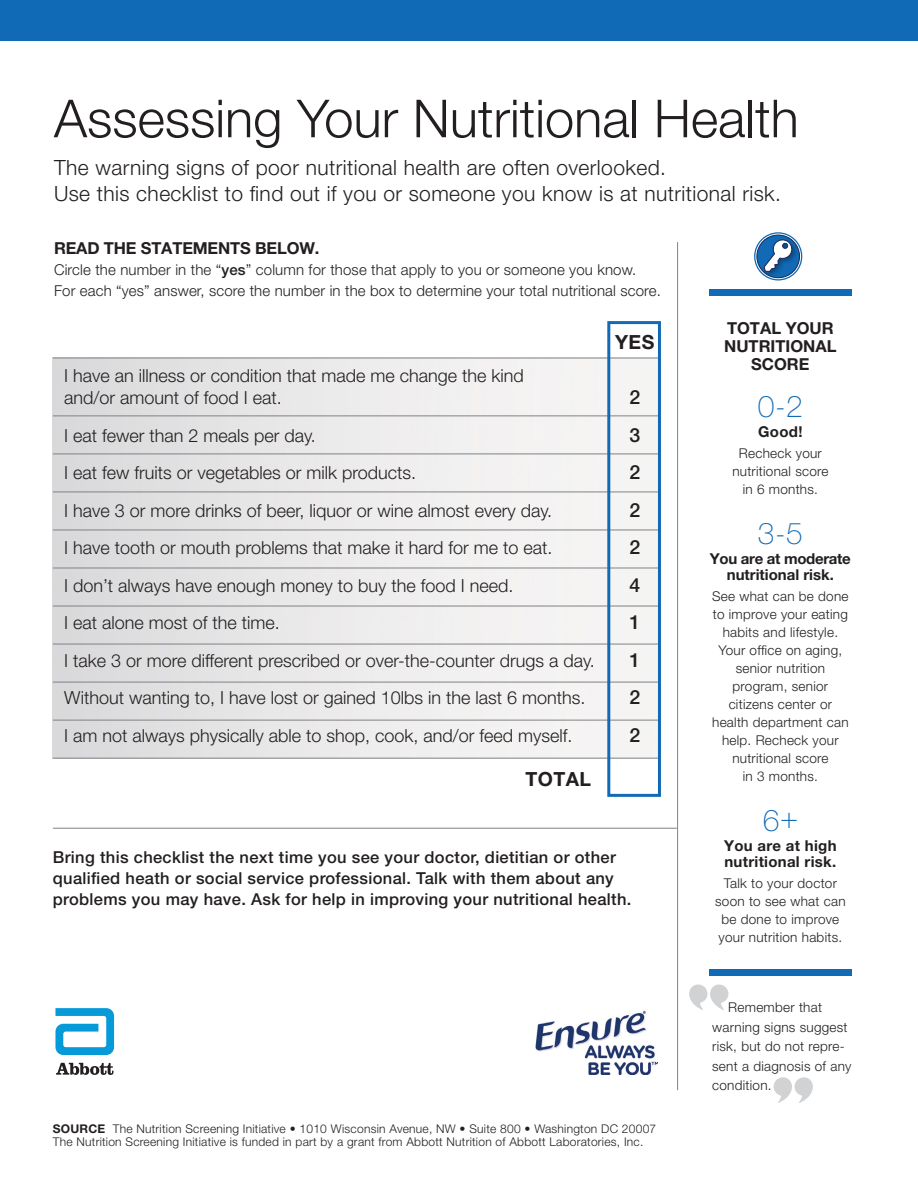
<style>
.page{position:relative;width:918px;height:1188px;background:#fff}
.page>*{position:absolute;margin:0;border:0;box-sizing:border-box;transform-origin:0 0}
.t1{font:300 52.5px "Helvetica Neue LT Pro";color:#231f20}
.t2{font:100 30px "Helvetica Neue LT Pro";color:#116ab5}
.t3{font:300 21px/25.5px "Helvetica Neue LT Pro";letter-spacing:.02em;color:#231f20}
.t4{font:500 19.5px "Helvetica Neue LT Pro";color:#231f20}
.t5{font:700 19.5px "Helvetica Neue LT Pro";letter-spacing:.02em;color:#231f20}
.t6{font:300 18px "Helvetica Neue LT Pro";color:#231f20}
.t7{font:500 16.5px/21px "Helvetica Neue LT Pro";letter-spacing:.02em;color:#231f20}
.t8{font:700 16.5px/18px "Helvetica Neue LT Pro";color:#231f20;text-align:center}
.t9{font:300 15px/21px "Helvetica Neue LT Pro";letter-spacing:.01em;color:#231f20}
.t10{font:700 15px "Helvetica Neue LT Pro";letter-spacing:.02em;color:#231f20}
.t11{font:700 15px "Helvetica Neue LT Pro";color:#231f20}
.t12{font:700 15px "Helvetica Neue LT Pro";letter-spacing:-.02em;color:#231f20}
.t13{font:300 13.5px/18px "Helvetica Neue LT Pro";letter-spacing:.02em;color:#231f20;text-align:center}
.t14{font:300 12px "Helvetica Neue LT Pro";letter-spacing:.02em;color:#231f20}
.s1{font-weight:500}
.s2{font-weight:700}
</style>
<div class="page">
<hr style="left:677px;top:242px;width:1px;height:848px;background:#808285">
<div style="left:709px;top:289px;width:143px;height:7px;background:#116ab5"></div>
<svg style="left:755px;top:233px;width:47px;height:47px"></svg>
<div style="left:754px;top:232px;width:48px;height:49px;border:1px solid #116ab5;border-radius:50%"></div>
<div style="left:757px;top:235px;width:43px;height:43px;background:#116ab5;border-radius:50%"></div>
<div style="left:757px;top:235px;width:43px;height:43px;border:1px solid #192657;border-radius:50%"></div>
<img style="left:761px;top:237px;width:39px;height:43px">
<svg style="left:764px;top:239px;width:29px;height:33px"></svg>
<div style="left:0;top:0;width:918px;height:40px;background:#116ab5"></div>
<img style="left:535px;top:1010px;width:123px;height:64px">
<svg style="left:55px;top:1008px;width:59px;height:47px"></svg>
<svg style="left:56px;top:1063px;width:57px;height:12px"></svg>
<hr style="left:53px;top:358px;width:605px;height:1px;background:#808285">
<hr style="left:53px;top:758px;width:605px;height:1px;background:#808285">
<hr style="left:53px;top:416px;width:605px;height:1px;background:#808285">
<hr style="left:53px;top:454px;width:605px;height:1px;background:#808285">
<hr style="left:53px;top:492px;width:605px;height:1px;background:#808285">
<hr style="left:53px;top:530px;width:605px;height:1px;background:#808285">
<hr style="left:53px;top:568px;width:605px;height:1px;background:#808285">
<hr style="left:53px;top:606px;width:605px;height:1px;background:#808285">
<hr style="left:53px;top:644px;width:605px;height:1px;background:#808285">
<hr style="left:53px;top:682px;width:605px;height:1px;background:#808285">
<hr style="left:53px;top:720px;width:605px;height:1px;background:#808285">
<div style="left:607px;top:321px;width:54px;height:476px;border:3px solid #116ab5"></div>
<hr style="left:53px;top:828px;width:624px;height:1px;background:#808285">
<svg style="left:689px;top:985px;width:39px;height:25px"></svg>
<svg style="left:774px;top:1077px;width:39px;height:26px"></svg>
<div style="left:709px;top:969px;width:143px;height:6px;background:#116ab5"></div>
<p class="t1" style="left:54px;top:86px;width:746px">Assessing Your Nutritional Health</p>
<p class="t3" style="left:54px;top:155px;width:729px">The warning signs of poor nutritional health are often overlooked.<br>Use this checklist to find out if you or someone you know is at nutritional risk.</p>
<p class="t8" style="left:54px;top:239px;width:267px">READ THE STATEMENTS BELOW.</p>
<p class="t9" style="left:54px;top:259px;width:608px">Circle the number in the “<span class="s1">yes</span>” column for those that apply to you or someone you know.<br>For each “yes” answer, score the number in the box to determine your total nutritional score.</p>
<p class="t8" style="left:724px;top:319px;width:114px">TOTAL YOUR<br>NUTRITIONAL<br>SCORE</p>
<p class="t2" style="left:758px;top:389px;width:47px">0-2</p>
<p class="t11" style="left:758px;top:422px;width:46px">Good!</p>
<p class="t13" style="left:732px;top:444px;width:98px">Recheck your nutritional score in 6 months.</p>
<p class="t2" style="left:758px;top:516px;width:47px">3-5</p>
<p class="t12" style="left:710px;top:549px;width:142px">You are at moderate</p>
<p class="t11" style="left:727px;top:565px;width:109px">nutritional risk.</p>
<p class="t13" style="left:712px;top:587px;width:138px">See what can be done to improve your eating habits and lifestyle.<br>Your office on aging, senior nutrition program, senior citizens center or health department can help. Recheck your nutritional score<br>in 3 months.</p>
<p class="t2" style="left:763px;top:802px;width:37px">6+</p>
<p class="t10" style="left:724px;top:836px;width:114px">You are at high</p>
<p class="t10" style="left:724px;top:853px;width:113px">nutritional risk.</p>
<p class="t13" style="left:715px;top:874px;width:132px">Talk to your doctor soon to see what can be done to improve your nutrition habits.</p>
<p class="t5" style="left:615px;top:330px;width:41px">YES</p>
<p class="t6" style="left:64px;top:364px;width:461px">I have an illness or condition that made me change the kind</p>
<p class="t6" style="left:64px;top:387px;width:219px">and/or amount of food I eat.</p>
<p class="t6" style="left:64px;top:424px;width:253px">I eat fewer than 2 meals per day.</p>
<p class="t6" style="left:64px;top:462px;width:354px">I eat few fruits or vegetables or milk products.</p>
<p class="t6" style="left:64px;top:499px;width:490px">I have 3 or more drinks of beer, liquor or wine almost every day.</p>
<p class="t6" style="left:64px;top:537px;width:490px">I have tooth or mouth problems that make it hard for me to eat.</p>
<p class="t6" style="left:64px;top:574px;width:451px">I don’t always have enough money to buy the food I need.</p>
<p class="t6" style="left:64px;top:612px;width:217px">I eat alone most of the time.</p>
<p class="t6" style="left:64px;top:649px;width:532px">I take 3 or more different prescribed or over-the-counter drugs a day.</p>
<p class="t6" style="left:64px;top:687px;width:523px">Without wanting to, I have lost or gained 10lbs in the last 6 months.</p>
<p class="t6" style="left:64px;top:724px;width:510px">I am not always physically able to shop, cook, and/or feed myself.</p>
<p class="t4" style="left:629px;top:385px;width:12px">2</p>
<p class="t4" style="left:629px;top:423px;width:12px">3</p>
<p class="t4" style="left:629px;top:460px;width:12px">2</p>
<p class="t4" style="left:629px;top:498px;width:12px">2</p>
<p class="t4" style="left:629px;top:535px;width:12px">2</p>
<p class="t4" style="left:629px;top:573px;width:12px">4</p>
<p class="t4" style="left:629px;top:610px;width:12px">1</p>
<p class="t4" style="left:629px;top:648px;width:12px">1</p>
<p class="t4" style="left:629px;top:685px;width:12px">2</p>
<p class="t4" style="left:629px;top:723px;width:12px">2</p>
<p class="t5" style="left:526px;top:767px;width:67px">TOTAL</p>
<p class="t7" style="left:53px;top:846px;width:580px">Bring this checklist the next time you see your doctor, dietitian or other qualified heath or social service professional. Talk with them about any problems you may have. Ask for help in improving your nutritional health.</p>
<p class="t14" style="left:53px;top:1121px;width:605px"><span class="s2">SOURCE</span> The Nutrition Screening Initiative • 1010 Wisconsin Avenue, NW • Suite 800 • Washington DC 20007</p>
<p class="t14" style="left:53px;top:1135px;width:592px">The Nutrition Screening Initiative is funded in part by a grant from Abbott Nutrition of Abbott Laboratories, Inc.</p>
<p class="t13" style="left:712px;top:997px;width:141px;line-height:19.5px;text-align:left;text-indent:16px">Remember that warning signs suggest risk, but do not repre&shy;sent a diagnosis of any condition.</p>
</div>
